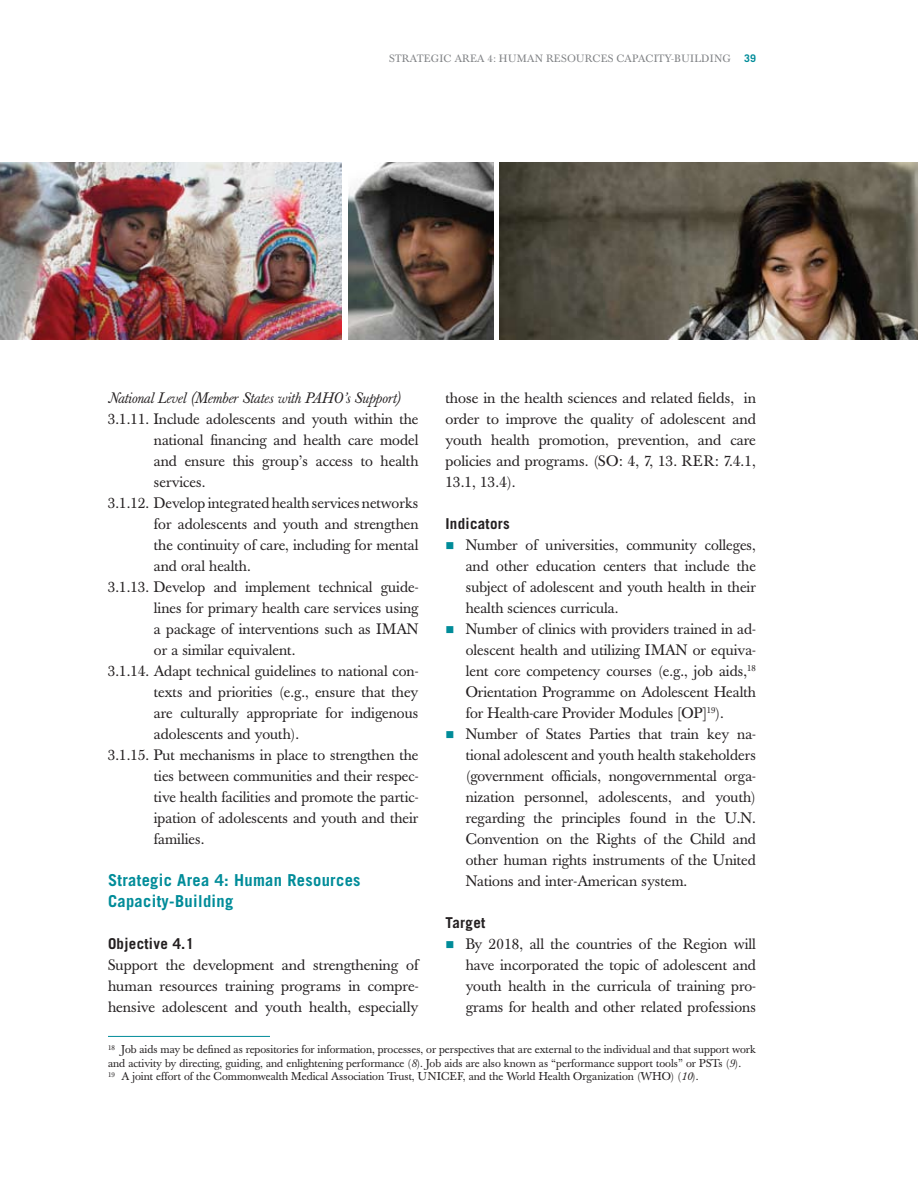
<style>
.page{position:relative;width:918px;height:1188px;background:#fff}
.page>*{position:absolute;margin:0;border:0;box-sizing:border-box;transform-origin:0 0}
.t1{font:700 16.5px/21px "Trade Gothic";letter-spacing:.02em;color:#008c99}
.t2{font:15px/21px "Baskerville";color:#231f20;text-align:justify}
.t3{font:italic 15px "Baskerville";color:#231f20}
.t4{font:700 15px "Trade Gothic";letter-spacing:.02em;color:#231f20}
.t5{font:11.25px/13.5px "Baskerville";color:#231f20}
.t6{font:10.5px "Baskerville BE";letter-spacing:.01em;color:#808285}
.t7{font:700 10.5px "Trade Gothic";color:#008c99}
.t8{font:7.05px "Baskerville";color:#231f20}
.s1{font-style:italic}
</style>
<div class="page">
<img style="left:500px;top:162px;width:418px;height:178px">
<img style="left:348px;top:162px;width:146px;height:178px">
<img style="left:0;top:162px;width:342px;height:178px">
<hr style="left:108px;top:1036px;width:162px;height:1px;background:#008c99">
<p class="t6" style="left:389px;top:52px;width:14px">STRATEGIC</p>
<p class="t6" style="left:454px;top:52px;width:17px">AREA</p>
<p class="t6" style="left:488px;top:52px;width:31px">4: HUMAN</p>
<p class="t6" style="left:546px;top:52px;width:17px">RESOURCES</p>
<p class="t6" style="left:617px;top:52px;width:16px">CAPACITY</p>
<p class="t6" style="left:671px;top:52px;width:19px">-BUILDING</p>
<p class="t7" style="left:744px;top:52px;width:13px">39</p>
<p class="t3" style="left:108px;top:389px;width:294px">National Level (Member States with PAHO’s Support)</p>
<p class="t2" style="left:108px;top:409px;width:312px">3.1.11. Include adolescents and youth within the</p>
<p class="t2" style="left:154px;top:430px;width:266px">national financing and health care model</p>
<p class="t2" style="left:154px;top:451px;width:266px">and ensure this group’s access to health</p>
<p class="t2" style="left:154px;top:472px;width:53px">services.</p>
<p class="t2" style="left:108px;top:493px;width:312px">3.1.12. Develop integrated health services networks</p>
<p class="t2" style="left:154px;top:514px;width:266px">for adolescents and youth and strengthen</p>
<p class="t2" style="left:154px;top:535px;width:266px">the continuity of care, including for mental</p>
<p class="t2" style="left:154px;top:556px;width:98px">and oral health.</p>
<p class="t2" style="left:108px;top:577px;width:312px">3.1.13. Develop and implement technical guide-</p>
<p class="t2" style="left:154px;top:598px;width:266px">lines for primary health care services using</p>
<p class="t2" style="left:154px;top:619px;width:266px">a package of interventions such as IMAN</p>
<p class="t2" style="left:154px;top:640px;width:143px">or a similar equivalent.</p>
<p class="t2" style="left:108px;top:661px;width:312px">3.1.14. Adapt technical guidelines to national con-</p>
<p class="t2" style="left:154px;top:682px;width:266px">texts and priorities (e.g., ensure that they</p>
<p class="t2" style="left:154px;top:703px;width:266px">are culturally appropriate for indigenous</p>
<p class="t2" style="left:154px;top:724px;width:147px">adolescents and youth).</p>
<p class="t2" style="left:108px;top:745px;width:312px">3.1.15. Put mechanisms in place to strengthen the</p>
<p class="t2" style="left:154px;top:766px;width:266px">ties between communities and their respec-</p>
<p class="t2" style="left:154px;top:787px;width:266px">tive health facilities and promote the partic-</p>
<p class="t2" style="left:154px;top:808px;width:266px">ipation of adolescents and youth and their</p>
<p class="t2" style="left:154px;top:829px;width:52px">families.</p>
<p class="t1" style="left:108px;top:869px;width:254px">Strategic Area 4: Human Resources<br>Capacity-Building</p>
<p class="t4" style="left:108px;top:934px;width:88px">Objective 4.1</p>
<p class="t2" style="left:108px;top:955px;width:312px">Support the development and strengthening of human resources training programs in compre&shy;hensive adolescent and youth health, especially</p>
<p class="t2" style="left:446px;top:388px;width:312px">those in the health sciences and related fields, in order to improve the quality of adolescent and youth health promotion, prevention, and care policies and programs. (SO: 4, 7, 13. RER: 7.4.1, 13.1, 13.4).</p>
<p class="t4" style="left:446px;top:514px;width:66px">Indicators</p>
<p class="t2" style="left:466px;top:535px;width:292px;text-align:left">Number of universities, community colleges, and other education centers that include the subject of adolescent and youth health in their health sciences curricula.<br>Number of clinics with providers trained in ad&shy;olescent health and utilizing IMAN or equiva&shy;lent core competency courses (e.g., job aids,<sup>18<br></sup>Orientation Programme on Adolescent Health for Health-care Provider Modules [OP]<sup>19</sup>).<br>Number of States Parties that train key na&shy;tional adolescent and youth health stakeholders (government officials, nongovernmental orga&shy;nization personnel, adolescents, and youth) regarding the principles found in the U.N.<br>Convention on the Rights of the Child and other human rights instruments of the United Nations and inter-American system.</p>
<p class="t4" style="left:446px;top:913px;width:41px">Target</p>
<p class="t2" style="left:466px;top:934px;width:292px">By 2018, all the countries of the Region will have incorporated the topic of adolescent and youth health in the curricula of training pro&shy;grams for health and other related professions</p>
<p class="t5" style="left:122px;top:1043px;width:636px">Job aids may be defined as repositories for information, processes, or perspectives that are external to the individual and that support work</p>
<p class="t8" style="left:108px;top:1043px;width:8px">18</p>
<p class="t5" style="left:122px;top:1056px;width:621px;text-indent:-14px">and activity by directing, guiding, and enlightening performance (<span class="s1">8</span>). Job aids are also known as “performance support tools” or PSTs (<span class="s1">9</span>).<br>A joint effort of the Commonwealth Medical Association Trust, UNICEF, and the World Health Organization (WHO) (<span class="s1">10</span>).</p>
<p class="t8" style="left:108px;top:1070px;width:8px">19</p>
</div>
